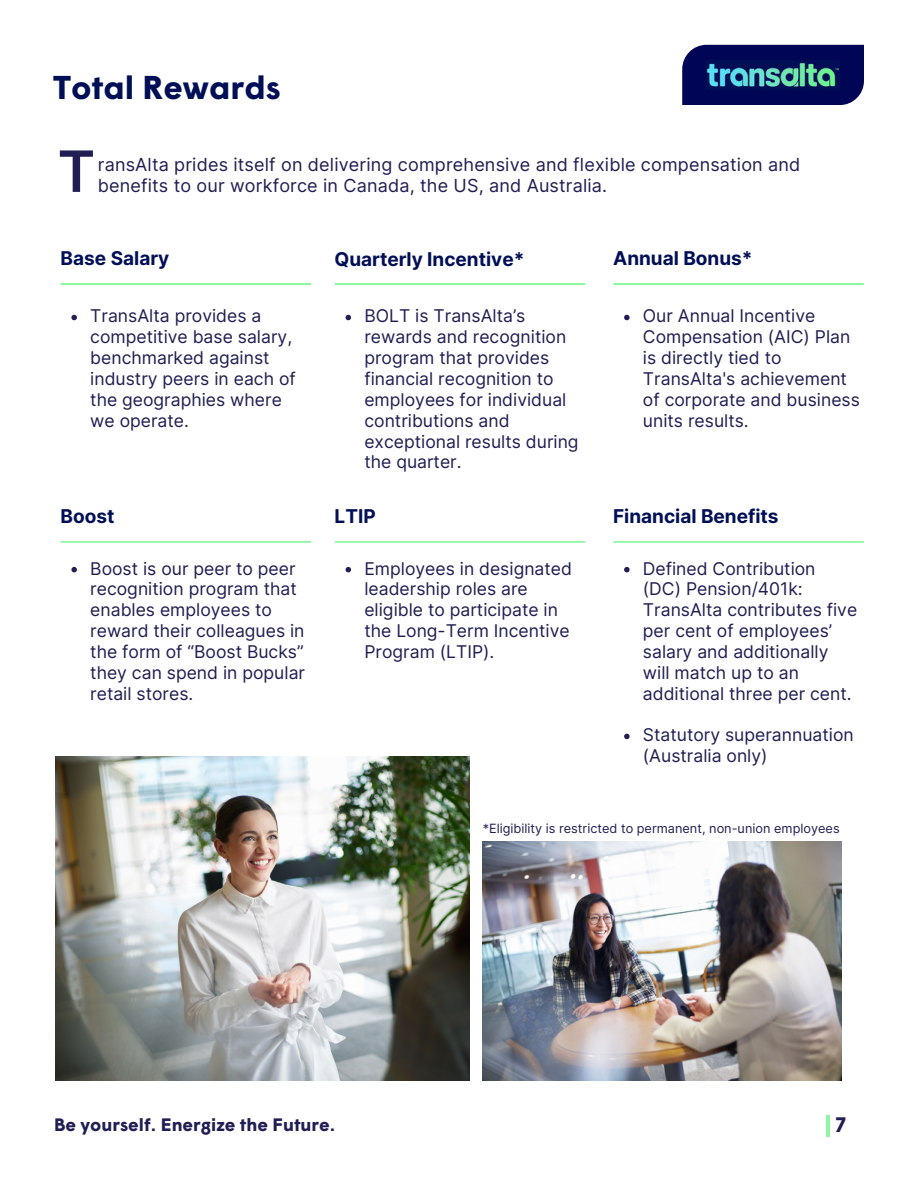
<style>
.page{position:relative;width:918px;height:1188px;background:#fff}
.page>*{position:absolute;margin:0;border:0;box-sizing:border-box;transform-origin:0 0}
.t1{font:600 57px "Inter";color:#201e52}
.t2{font:700 33px "Wigrum";color:#000f56}
.t3{font:700 21px "Wigrum";color:#201e52}
.t4{font:700 19.05px "Inter";color:#000f56}
.t5{font:18px/21.3px "Inter";letter-spacing:.01em;color:#201e52}
.t6{font:700 18px "Wigrum";color:#201e52}
.t7{font:17.55px/20.9px "Inter";color:#201e52}
.t8{font:12.75px "Inter";color:#201e52}
</style>
<div class="page">
<hr style="left:60px;top:283px;width:251px;height:2px;background:#8ff7a3">
<hr style="left:60px;top:541px;width:251px;height:2px;background:#8ff7a3">
<hr style="left:335px;top:541px;width:250px;height:2px;background:#8ff7a3">
<hr style="left:613px;top:283px;width:251px;height:2px;background:#8ff7a3">
<img style="left:55px;top:757px;width:414px;height:324px">
<hr style="left:613px;top:541px;width:251px;height:2px;background:#8ff7a3">
<img style="left:483px;top:841px;width:359px;height:240px">
<svg style="left:624px;top:567px;width:6px;height:5px"></svg>
<svg style="left:624px;top:734px;width:6px;height:5px"></svg>
<svg style="left:346px;top:567px;width:5px;height:5px"></svg>
<svg style="left:71px;top:315px;width:6px;height:5px"></svg>
<svg style="left:71px;top:567px;width:6px;height:5px"></svg>
<svg style="left:624px;top:315px;width:6px;height:5px"></svg>
<svg style="left:346px;top:315px;width:5px;height:5px"></svg>
<div style="left:682px;top:45px;width:182px;height:60px;background:#000655"></div>
<img style="left:707px;top:60px;width:132px;height:30px">
<hr style="left:335px;top:283px;width:250px;height:2px;background:#8ff7a3">
<hr style="left:826px;top:1115px;width:4px;height:21px;background:#8ff7a3">
<h2 class="t2" style="left:53px;top:74px;width:229px">Total Rewards</h2>
<h1 class="t1" style="left:58px;top:137px;width:39px">T</h1>
<p class="t5" style="left:98px;top:154px;width:704px">ransAlta prides itself on delivering comprehensive and flexible compensation and benefits to our workforce in Canada, the US, and Australia.</p>
<p class="t4" style="left:60px;top:247px;width:110px">Base Salary</p>
<p class="t4" style="left:335px;top:247px;width:191px">Quarterly Incentive*</p>
<p class="t4" style="left:613px;top:247px;width:141px">Annual Bonus*</p>
<p class="t7" style="left:90px;top:306px;width:207px">TransAlta provides a competitive base salary, benchmarked against industry peers in each of the geographies where we operate.</p>
<p class="t7" style="left:364px;top:306px;width:216px">BOLT is TransAlta’s rewards and recognition program that provides financial recognition to employees for individual contributions and exceptional results during the quarter.</p>
<p class="t4" style="left:60px;top:504px;width:55px">Boost</p>
<p class="t4" style="left:335px;top:504px;width:43px">LTIP</p>
<p class="t7" style="left:90px;top:558px;width:216px">Boost is our peer to peer recognition program that enables employees to reward their colleagues in the form of “Boost Bucks” they can spend in popular retail stores.</p>
<p class="t7" style="left:364px;top:558px;width:209px">Employees in designated leadership roles are eligible to participate in the Long-Term Incentive<br>Program (LTIP).</p>
<p class="t7" style="left:643px;top:306px;width:218px">Our Annual Incentive<br>Compensation (AIC) Plan is directly tied to<br>TransAlta's achievement of corporate and business units results.</p>
<p class="t4" style="left:613px;top:504px;width:167px">Financial Benefits</p>
<p class="t7" style="left:643px;top:558px;width:216px">Defined Contribution (DC) Pension/401k:<br>TransAlta contributes five per cent of employees’ salary and additionally will match up to an additional three per cent.</p>
<p class="t7" style="left:643px;top:725px;width:212px">Statutory superannuation (Australia only)</p>
<p class="t6" style="left:54px;top:1117px;width:283px">Be yourself. Energize the Future.</p>
<p class="t8" style="left:483px;top:821px;width:358px">*Eligibility is restricted to permanent, non-union employees</p>
<p class="t3" style="left:834px;top:1117px;width:14px">7</p>
</div>
